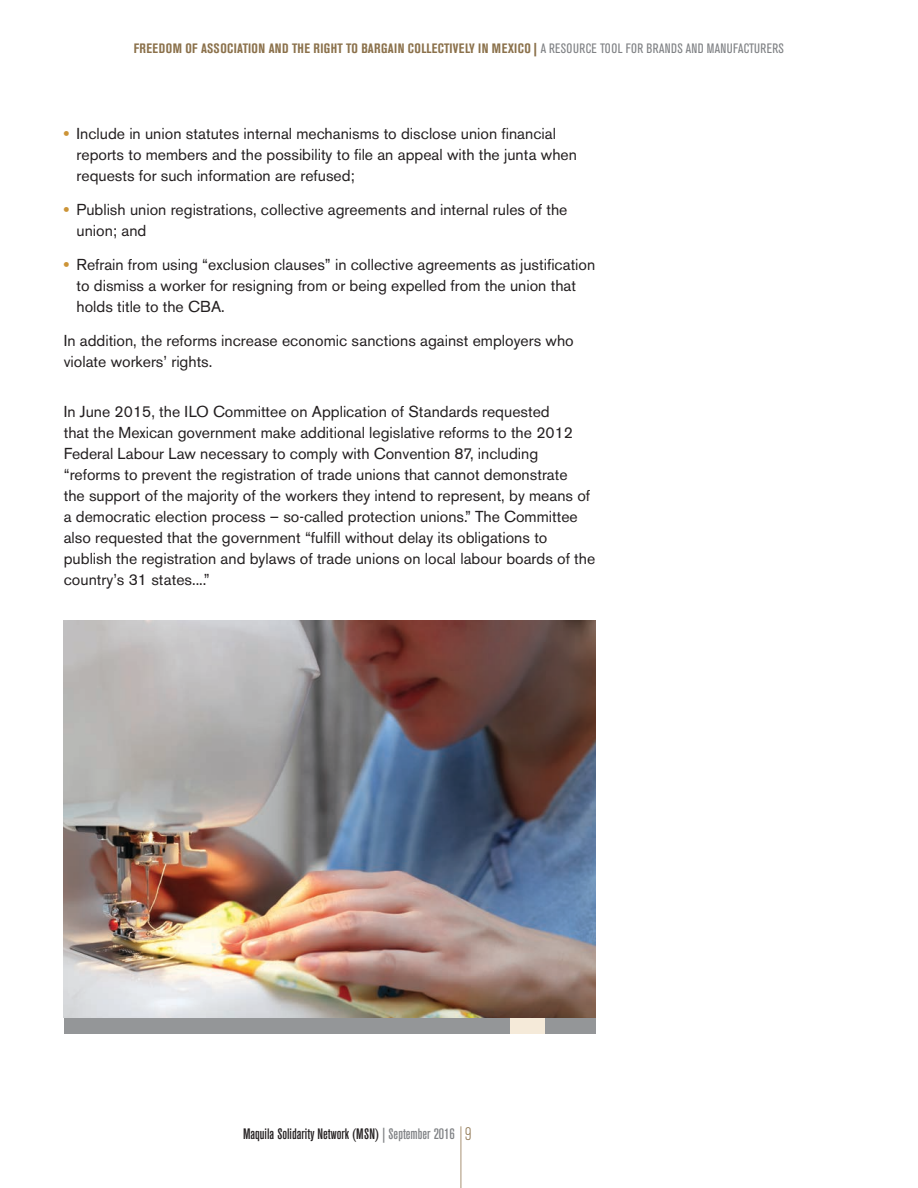
<style>
.page{position:relative;width:918px;height:1188px;background:#fff}
.page>*{position:absolute;margin:0;border:0;box-sizing:border-box;transform-origin:0 0}
.t1{font:15.75px/21px "Akzidenz Grotesk BE";color:#231f20}
.t2{font:500 condensed 15px "Akzidenz Grotesk BE";color:#231f20}
.t3{font:700 condensed 13.5px "Akzidenz Grotesk BE";letter-spacing:.035em;color:#8b714b}
.s1{font-weight:800;font-stretch:normal}
.s2{font-weight:400;color:#808285}
.s3{font-weight:800;color:#cc9437}
.s4{color:#808285}
.s5{font-weight:300;font-size:18px;color:#8b714b}
</style>
<div class="page">
<hr style="left:460px;top:1126px;width:1px;height:62px;background:#b29e83">
<img style="left:64px;top:621px;width:531px;height:397px">
<div style="left:64px;top:1018px;width:532px;height:15px;background:#949698"></div>
<div style="left:510px;top:1018px;width:34px;height:15px;background:#f5ead9"></div>
<p class="t3" style="left:134px;top:40px;width:652px">FREEDOM OF ASSOCIATION AND THE RIGHT TO BARGAIN COLLECTIVELY IN MEXICO <span class="s1">|</span> <span class="s2">A RESOURCE TOOL FOR BRANDS AND MANUFACTURERS</span></p>
<p class="t1" style="left:77px;top:123px;width:502px;text-indent:-13px"><span class="s3">•</span> Include in union statutes internal mechanisms to disclose union financial reports to members and the possibility to file an appeal with the junta when requests for such information are refused;</p>
<p class="t1" style="left:77px;top:199px;width:492px;text-indent:-13px"><span class="s3">•</span> Publish union registrations, collective agreements and internal rules of the union; and</p>
<p class="t1" style="left:77px;top:254px;width:520px;text-indent:-13px"><span class="s3">•</span> Refrain from using “exclusion clauses” in collective agreements as justification to dismiss a worker for resigning from or being expelled from the union that holds title to the CBA.</p>
<p class="t1" style="left:64px;top:330px;width:511px">In addition, the reforms increase economic sanctions against employers who violate workers’ rights.</p>
<p class="t1" style="left:64px;top:401px;width:533px">In June 2015, the ILO Committee on Application of Standards requested<br>that the Mexican government make additional legislative reforms to the 2012<br>Federal Labour Law necessary to comply with Convention 87, including “reforms to prevent the registration of trade unions that cannot demonstrate<br>the support of the majority of the workers they intend to represent, by means of a democratic election process – so-called protection unions.” The Committee also requested that the government “fulfill without delay its obligations to publish the registration and bylaws of trade unions on local labour boards of the country’s 31 states....”</p>
<p class="t2" style="left:243px;top:1126px;width:230px">Maquila Solidarity Network (MSN) <span class="s4">| September 2016</span> <span class="s5">9</span></p>
</div>
